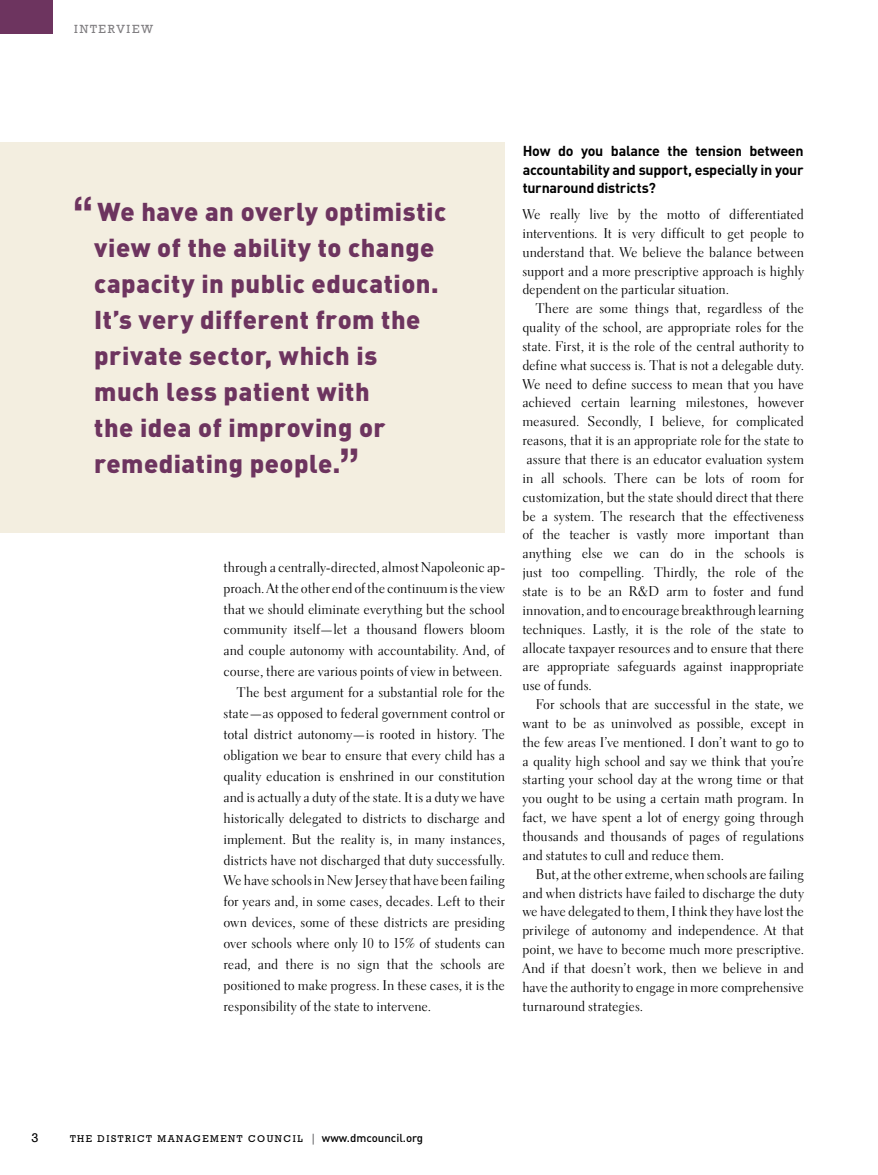
<style>
.page{position:relative;width:878px;height:1175px;background:#fff}
.page>*{position:absolute;margin:0;border:0;box-sizing:border-box;transform-origin:0 0}
.t1{font:900 25.5px/36px "DIN";letter-spacing:.02em;color:#6d345f}
.t2{font:14.25px/18.9px "Electra LH Display";letter-spacing:.04em;color:#000;text-align:justify}
.t3{font:700 14.25px/18.9px "DIN";letter-spacing:-.02em;color:#000;text-align:justify}
.t4{font:12.9px "Rockwell";color:#000}
.t5{font:12px "Rockwell";letter-spacing:.14em;color:#807e81}
.t6{font:10.05px "Rockwell";letter-spacing:.15em;color:#000}
.s1{font-family:"Rockwell";font-weight:700;font-stretch:condensed;font-size:40.5px}
.s2{font-size:12.15px;color:#636466}
.s3{font-family:"DIN";font-weight:500;font-size:11.4px}
</style>
<div class="page">
<div style="left:0;top:0;width:53px;height:34px;background:#6d345f"></div>
<div style="left:0;top:142px;width:504px;height:391px;background:#f3eee0"></div>
<p class="t5" style="left:74px;top:22px;width:80px">INTERVIEW</p>
<h1 class="t1" style="left:94px;top:192px;width:353px;text-indent:-22px"><span class="s1">“</span>We have an overly optimistic view of the ability to change capacity in public education.<br>It’s very different from the private sector, which is much less patient with<br>the idea of improving or remediating people.<span class="s1">”</span></h1>
<p class="t2" style="left:224px;top:557px;width:282px">through a centrally-directed, almost Napoleonic ap-</p>
<p class="t2" style="left:224px;top:578px;width:282px">proach. At the other end of the continuum is the view</p>
<p class="t2" style="left:224px;top:599px;width:282px">that we should eliminate everything but the school</p>
<p class="t2" style="left:224px;top:620px;width:282px">community itself—let a thousand flowers bloom</p>
<p class="t2" style="left:224px;top:641px;width:282px">and couple autonomy with accountability. And, of</p>
<p class="t2" style="left:224px;top:662px;width:280px">course, there are various points of view in between.</p>
<p class="t2" style="left:237px;top:683px;width:269px">The best argument for a substantial role for the</p>
<p class="t2" style="left:224px;top:704px;width:282px">state—as opposed to federal government control or</p>
<p class="t2" style="left:224px;top:725px;width:282px">total district autonomy—is rooted in history. The</p>
<p class="t2" style="left:224px;top:745px;width:282px">obligation we bear to ensure that every child has a</p>
<p class="t2" style="left:224px;top:766px;width:282px">quality education is enshrined in our constitution</p>
<p class="t2" style="left:224px;top:787px;width:282px">and is actually a duty of the state. It is a duty we have</p>
<p class="t2" style="left:224px;top:808px;width:282px">historically delegated to districts to discharge and</p>
<p class="t2" style="left:224px;top:829px;width:282px">implement. But the reality is, in many instances,</p>
<p class="t2" style="left:224px;top:850px;width:282px">districts have not discharged that duty successfully.</p>
<p class="t2" style="left:224px;top:871px;width:282px">We have schools in New Jersey that have been failing</p>
<p class="t2" style="left:224px;top:892px;width:282px">for years and, in some cases, decades. Left to their</p>
<p class="t2" style="left:224px;top:913px;width:282px">own devices, some of these districts are presiding</p>
<p class="t2" style="left:224px;top:934px;width:282px">over schools where only 10 to 15% of students can</p>
<p class="t2" style="left:224px;top:954px;width:282px">read, and there is no sign that the schools are</p>
<p class="t2" style="left:224px;top:975px;width:282px">positioned to make progress. In these cases, it is the</p>
<p class="t2" style="left:224px;top:996px;width:209px">responsibility of the state to intervene.</p>
<p class="t3" style="left:522px;top:140px;width:282px">How do you balance the tension between accountability and support, especially in your turnaround districts?</p>
<p class="t2" style="left:522px;top:205px;width:282px">We really live by the motto of differentiated interventions. It is very difficult to get people to understand that. We believe the balance between support and a more prescriptive approach is highly dependent on the particular situation.</p>
<p class="t2" style="left:522px;top:299px;width:282px;text-indent:13px">There are some things that, regardless of the quality of the school, are appropriate roles for the state. First, it is the role of the central authority to define what success is. That is not a delegable duty.<br>We need to define success to mean that you have achieved certain learning milestones, however measured. Secondly, I believe, for complicated reasons, that it is an appropriate role for the state to assure that there is an educator evaluation system in all schools. There can be lots of room for customization, but the state should direct that there be a system. The research that the effectiveness of the teacher is vastly more important than anything else we can do in the schools is just too compelling. Thirdly, the role of the state is to be an R&amp;D arm to foster and fund innovation, and to encourage breakthrough learning techniques. Lastly, it is the role of the state to allocate taxpayer resources and to ensure that there are appropriate safeguards against inappropriate use of funds.</p>
<p class="t2" style="left:522px;top:695px;width:282px;text-indent:13px">For schools that are successful in the state, we want to be as uninvolved as possible, except in the few areas I’ve mentioned. I don’t want to go to a quality high school and say we think that you’re starting your school day at the wrong time or that you ought to be using a certain math program. In fact, we have spent a lot of energy going through thousands and thousands of pages of regulations and statutes to cull and reduce them.</p>
<p class="t2" style="left:522px;top:864px;width:282px;text-indent:13px">But, at the other extreme, when schools are failing and when districts have failed to discharge the duty we have delegated to them, I think they have lost the privilege of autonomy and independence. At that point, we have to become much more prescriptive.<br>And if that doesn’t work, then we believe in and have the authority to engage in more comprehensive turnaround strategies.</p>
<p class="t4" style="left:32px;top:1129px;width:8px">3</p>
<p class="t6" style="left:70px;top:1132px;width:354px">THE DISTRICT MANAGEMENT COUNCIL <span class="s2">|</span> <span class="s3">www.dmcouncil.org</span></p>
</div>
